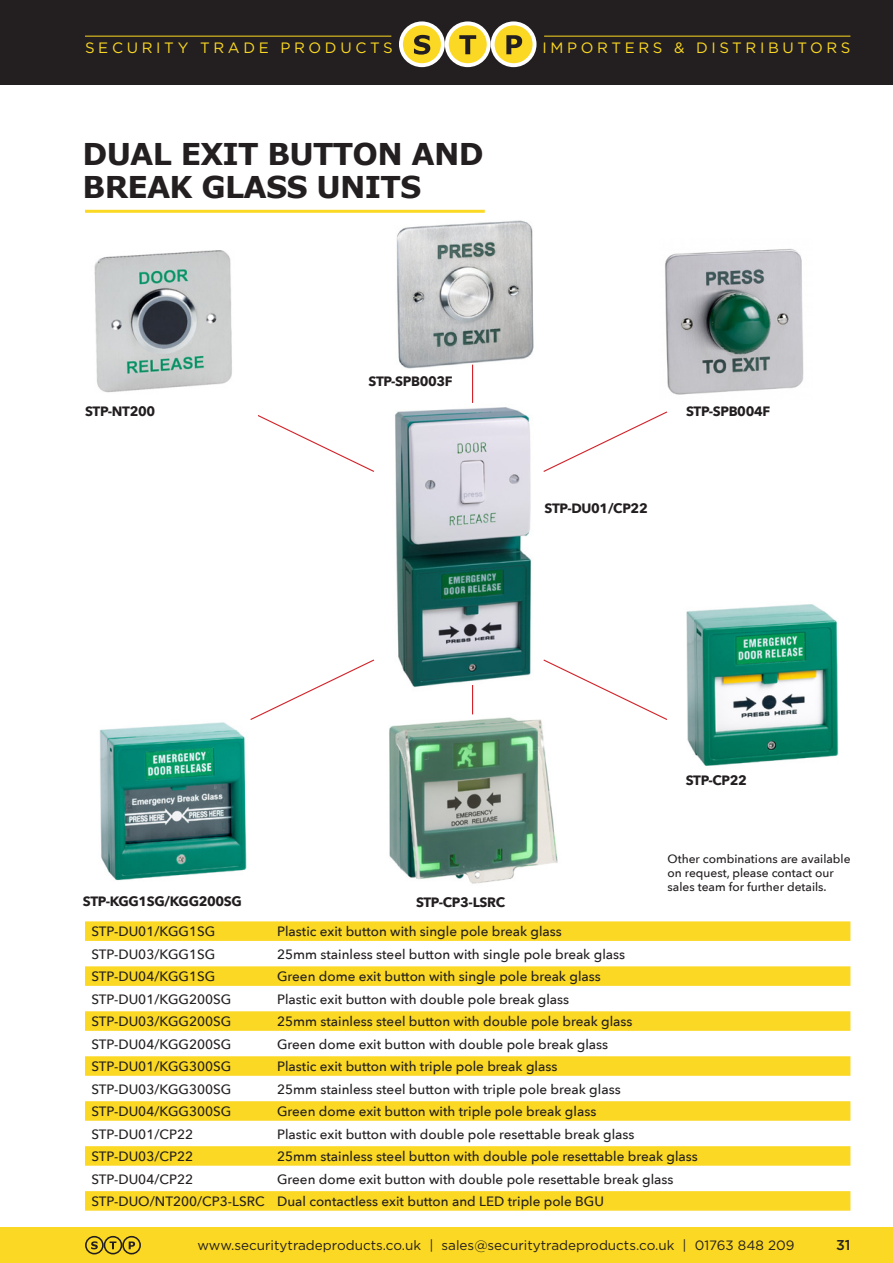
<style>
.page{position:relative;width:893px;height:1263px;background:#fff}
.page>*{position:absolute;margin:0;border:0;box-sizing:border-box;transform-origin:0 0}
.t1{font:700 30px "Verdana";letter-spacing:-.025em;color:#231f20}
.t2{font:15px "Gotham";letter-spacing:.24em;color:#fbd823}
.t3{font:500 14.25px "Gotham";color:#231f20}
.t4{font:500 13.5px "Avenir Next";color:#231f20}
.t5{font:700 13.5px "Avenir Next";letter-spacing:-.025em;color:#231f20}
.t6{font:13.5px "Gotham";color:#231f20}
.t7{font:500 12px/14.4px "Avenir Next";color:#231f20}
</style>
<div class="page">
<div style="left:0;top:1227px;width:893px;height:36px;background:#fbd823"></div>
<svg style="left:85px;top:1236px;width:56px;height:18px"></svg>
<div style="left:0;top:0;width:893px;height:84px;background:#231f20"></div>
<svg style="left:399px;top:21px;width:137px;height:46px"></svg>
<hr style="left:85px;top:36px;width:306px;height:1px;background:#fbd823">
<hr style="left:544px;top:36px;width:306px;height:1px;background:#fbd823">
<hr style="left:85px;top:210px;width:400px;height:3px;background:#fbd823">
<div style="left:85px;top:921px;width:765px;height:20px;background:#fbd823"></div>
<div style="left:85px;top:966px;width:765px;height:20px;background:#fbd823"></div>
<div style="left:85px;top:1011px;width:765px;height:20px;background:#fbd823"></div>
<div style="left:85px;top:1056px;width:765px;height:20px;background:#fbd823"></div>
<div style="left:85px;top:1101px;width:765px;height:20px;background:#fbd823"></div>
<div style="left:85px;top:1146px;width:765px;height:20px;background:#fbd823"></div>
<div style="left:85px;top:1191px;width:765px;height:20px;background:#fbd823"></div>
<img style="left:686px;top:604px;width:153px;height:162px">
<img style="left:395px;top:394px;width:136px;height:303px">
<img style="left:396px;top:220px;width:138px;height:150px">
<img style="left:665px;top:249px;width:139px;height:146px">
<img style="left:99px;top:722px;width:148px;height:159px">
<hr style="left:472px;top:365px;width:1px;height:38px;background:#d1232a">
<svg style="left:472px;top:685px;width:1px;height:17px"></svg>
<svg style="left:258px;top:415px;width:116px;height:57px"></svg>
<svg style="left:250px;top:659px;width:125px;height:61px"></svg>
<svg style="left:543px;top:411px;width:125px;height:61px"></svg>
<svg style="left:543px;top:659px;width:125px;height:61px"></svg>
<img style="left:94px;top:250px;width:138px;height:143px">
<img style="left:372px;top:702px;width:189px;height:182px">
<p class="t2" style="left:85px;top:39px;width:309px">SECURITY TRADE PRODUCTS</p>
<p class="t2" style="left:543px;top:39px;width:309px">IMPORTERS &amp; DISTRIBUTORS</p>
<p class="t1" style="left:83px;top:134px;width:403px">DUAL EXIT BUTTON AND</p>
<p class="t1" style="left:83px;top:167px;width:340px">BREAK GLASS UNITS</p>
<p class="t5" style="left:85px;top:400px;width:72px">STP-NT200</p>
<p class="t5" style="left:83px;top:890px;width:160px">STP-KGG1SG/KGG200SG</p>
<p class="t5" style="left:369px;top:369px;width:86px">STP-SPB003F</p>
<p class="t5" style="left:545px;top:497px;width:105px">STP-DU01/CP22</p>
<p class="t5" style="left:686px;top:400px;width:86px">STP-SPB004F</p>
<p class="t5" style="left:416px;top:890px;width:91px">STP-CP3-LSRC</p>
<p class="t5" style="left:686px;top:768px;width:63px">STP-CP22</p>
<p class="t7" style="left:668px;top:851px;width:184px">Other combinations are available on request, please contact our sales team for further details.</p>
<p class="t4" style="left:91px;top:920px;width:125px">STP-DU01/KGG1SG</p>
<p class="t4" style="left:277px;top:920px;width:286px">Plastic exit button with single pole break glass</p>
<p class="t4" style="left:91px;top:942px;width:125px">STP-DU03/KGG1SG</p>
<p class="t4" style="left:277px;top:942px;width:350px">25mm stainless steel button with single pole break glass</p>
<p class="t4" style="left:91px;top:965px;width:125px">STP-DU04/KGG1SG</p>
<p class="t4" style="left:277px;top:965px;width:325px">Green dome exit button with single pole break glass</p>
<p class="t4" style="left:91px;top:987px;width:141px">STP-DU01/KGG200SG</p>
<p class="t4" style="left:277px;top:987px;width:294px">Plastic exit button with double pole break glass</p>
<p class="t4" style="left:91px;top:1010px;width:141px">STP-DU03/KGG200SG</p>
<p class="t4" style="left:277px;top:1010px;width:357px">25mm stainless steel button with double pole break glass</p>
<p class="t4" style="left:91px;top:1032px;width:141px">STP-DU04/KGG200SG</p>
<p class="t4" style="left:277px;top:1032px;width:333px">Green dome exit button with double pole break glass</p>
<p class="t4" style="left:91px;top:1055px;width:141px">STP-DU01/KGG300SG</p>
<p class="t4" style="left:277px;top:1055px;width:282px">Plastic exit button with triple pole break glass</p>
<p class="t4" style="left:91px;top:1077px;width:141px">STP-DU03/KGG300SG</p>
<p class="t4" style="left:277px;top:1077px;width:345px">25mm stainless steel button with triple pole break glass</p>
<p class="t4" style="left:91px;top:1100px;width:141px">STP-DU04/KGG300SG</p>
<p class="t4" style="left:277px;top:1100px;width:321px">Green dome exit button with triple pole break glass</p>
<p class="t4" style="left:91px;top:1122px;width:103px">STP-DU01/CP22</p>
<p class="t4" style="left:277px;top:1122px;width:359px">Plastic exit button with double pole resettable break glass</p>
<p class="t4" style="left:91px;top:1145px;width:103px">STP-DU03/CP22</p>
<p class="t4" style="left:277px;top:1145px;width:422px">25mm stainless steel button with double pole resettable break glass</p>
<p class="t4" style="left:91px;top:1167px;width:103px">STP-DU04/CP22</p>
<p class="t4" style="left:277px;top:1167px;width:398px">Green dome exit button with double pole resettable break glass</p>
<p class="t4" style="left:91px;top:1190px;width:514px">STP-DUO/NT200/CP3-LSRC Dual contactless exit button and LED triple pole BGU</p>
<p class="t6" style="left:197px;top:1236px;width:599px">www.securitytradeproducts.co.uk | sales@securitytradeproducts.co.uk | 01763 848 209</p>
<p class="t3" style="left:836px;top:1236px;width:16px">31</p>
</div>
